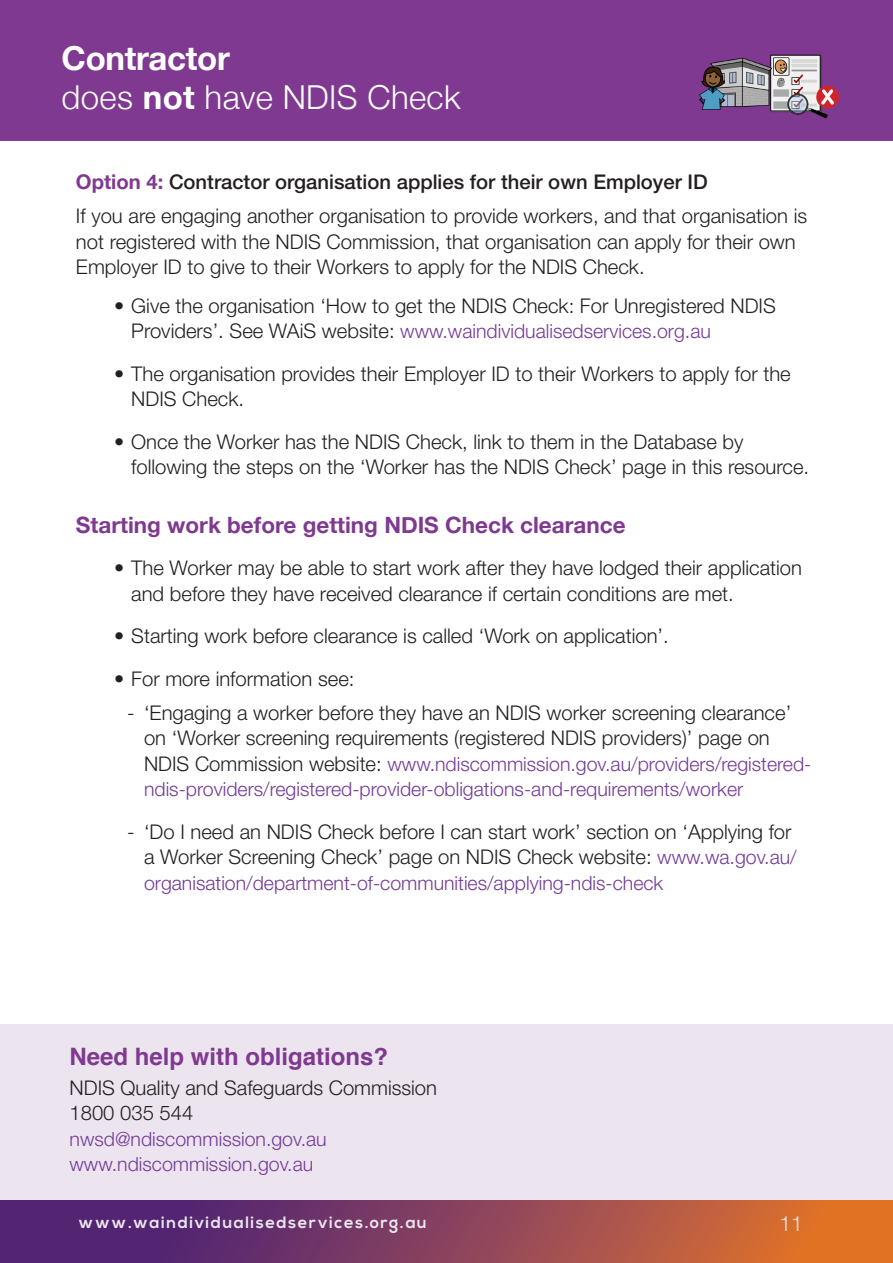
<style>
.page{position:relative;width:893px;height:1263px;background:#fff}
.page>*{position:absolute;margin:0;border:0;box-sizing:border-box;transform-origin:0 0}
.Bold_sub_2{font:300 33px/39px "Helvetica Neue";letter-spacing:.01em;color:#fff}
.Sub_Head{font:700 24px "Helvetica";color:#803990}
.Bold_sub_purple{font:700 22.5px "Helvetica Neue";color:#803990}
.t1{font:300 21px "Helvetica Neue LT Std";color:#fff}
.Bullet_list{font:300 20.25px/25.5px "Helvetica Neue LT Std";color:#231f20}
.Bold_sub_purple-2{font:300 20.25px/25.5px "Helvetica Neue LT Std";color:#231f20}
.Bold_sub_purple-3{font:500 20.25px "Helvetica Neue LT Std";color:#231f20}
.Main_text{font:300 20.25px "Helvetica Neue LT Std";color:#231f20}
.Bullet_list-2{font:300 19.5px/25.5px "Helvetica Neue LT Std";color:#743a97}
.Main_text-2{font:300 19.5px "Helvetica Neue LT Std";color:#743a97}
.t2{font:700 16.5px "Nexa";letter-spacing:.09em;color:#fff}
.s1{font-weight:700}
.s2{font-family:"Helvetica Neue";font-weight:700;color:#803990}
.s3{font-size:20.25px;color:#231f20}
.s4{font-size:19.5px;color:#743a97}
</style>
<div class="page">
<div style="left:0;top:0;width:893px;height:141px;background:#803990"></div>
<img style="left:761px;top:54px;width:76px;height:64px">
<div style="left:816px;top:86px;width:23px;height:22px;background:#d1232a;border-radius:50%"></div>
<svg style="left:821px;top:89px;width:13px;height:16px"></svg>
<img style="left:708px;top:54px;width:66px;height:56px">
<img style="left:685px;top:65px;width:53px;height:46px">
<svg style="left:0;top:1025px;width:893px;height:238px;background:#d3bac7"></svg>
<p class="Bold_sub_2" style="left:62px;top:38px;width:400px"><span class="s1">Contractor<br></span>does <span class="s1">not</span> have NDIS Check</p>
<p class="Bold_sub_purple-3" style="left:76px;top:170px;width:633px"><span class="s2">Option 4:</span> Contractor organisation applies for their own Employer ID</p>
<p class="Bold_sub_purple-2" style="left:76px;top:203px;width:733px">If you are engaging another organisation to provide workers, and that organisation is not registered with the NDIS Commission, that organisation can apply for their own<br>Employer ID to give to their Workers to apply for the NDIS Check.</p>
<p class="Bullet_list" style="left:114px;top:292px;width:663px">• Give the organisation ‘How to get the NDIS Check: For Unregistered NDIS</p>
<p class="Bullet_list-2" style="left:131px;top:318px;width:581px"><span class="s3">Providers’. See WAiS website:</span> www.waindividualisedservices.org.au</p>
<p class="Bullet_list" style="left:131px;top:360px;width:661px;text-indent:-17px">• The organisation provides their Employer ID to their Workers to apply for the<br>NDIS Check.</p>
<p class="Bullet_list" style="left:131px;top:428px;width:679px;text-indent:-17px">• Once the Worker has the NDIS Check, link to them in the Database by following the steps on the ‘Worker has the NDIS Check’ page in this resource.</p>
<p class="Bold_sub_purple" style="left:76px;top:511px;width:551px">Starting work before getting NDIS Check clearance</p>
<p class="Bullet_list" style="left:131px;top:555px;width:672px;text-indent:-17px">• The Worker may be able to start work after they have lodged their application and before they have received clearance if certain conditions are met.</p>
<p class="Bullet_list" style="left:114px;top:623px;width:556px">• Starting work before clearance is called ‘Work on application’.</p>
<p class="Bullet_list" style="left:114px;top:665px;width:242px">• For more information see:</p>
<p class="Bullet_list" style="left:127px;top:699px;width:666px;text-align:center">- ‘Engaging a worker before they have an NDIS worker screening clearance’ on ‘Worker screening requirements (registered NDIS providers)’ page on</p>
<p class="Bullet_list-2" style="left:144px;top:751px;width:669px"><span class="s3">NDIS Commission website:</span> www.ndiscommission.gov.au/providers/registered&shy;ndis-providers/registered-provider-obligations-and-requirements/worker</p>
<p class="Bullet_list" style="left:127px;top:818px;width:671px;text-align:right">- ‘Do I need an NDIS Check before I can start work’ section on ‘Applying for a Worker Screening Check’ page on NDIS Check website: <span class="s4">www.wa.gov.au/</span></p>
<p class="Bullet_list-2" style="left:144px;top:870px;width:521px">organisation/department-of-communities/applying-ndis-check</p>
<h1 class="Sub_Head" style="left:70px;top:1037px;width:320px">Need help with obligations?</h1>
<p class="Main_text" style="left:70px;top:1075px;width:369px">NDIS Quality and Safeguards Commission</p>
<p class="Main_text" style="left:70px;top:1100px;width:125px">1800 035 544</p>
<p class="Main_text-2" style="left:70px;top:1127px;width:259px">nwsd@ndiscommission.gov.au</p>
<p class="Bullet_list-2" style="left:70px;top:1151px;width:245px">www.ndiscommission.gov.au</p>
<p class="t2" style="left:79px;top:1213px;width:350px">www.waindividualisedservices.org.au</p>
<p class="t1" style="left:779px;top:1210px;width:25px">11</p>
</div>
